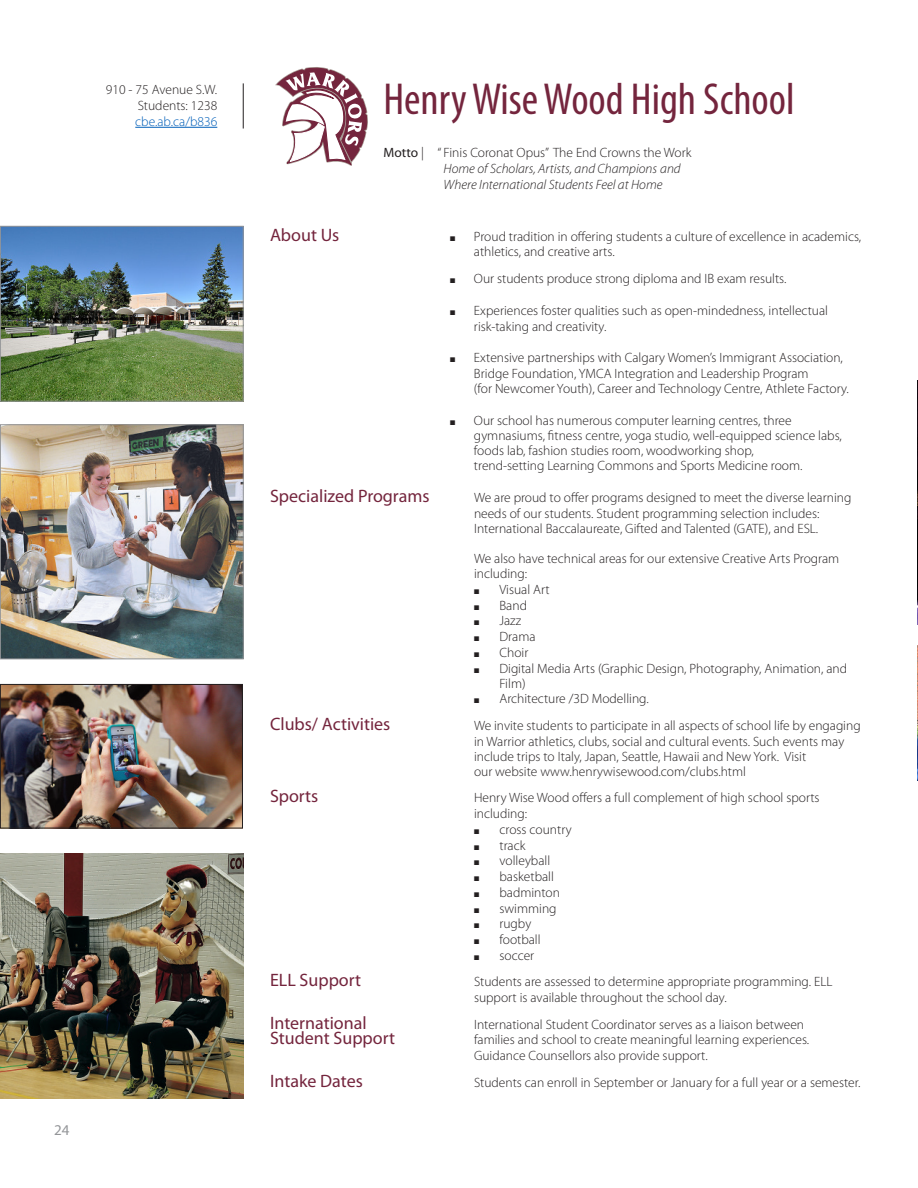
<style>
.page{position:relative;width:918px;height:1188px;background:#fff}
.page>*{position:absolute;margin:0;border:0;box-sizing:border-box;transform-origin:0 0}
.t1{font:condensed 45px "Myriad Pro";color:#74253d}
.t2{font:18px "Myriad Pro";color:#74253d}
.t3{font:15px "Myriad Pro";color:#939598}
.t4{font:300 13.5px/15px "Myriad Pro";color:#231f20}
.t5{font:italic 300 13.5px/15.8px "Myriad Pro";color:#231f20}
.t6{font:300 13.5px "Myriad Pro";color:#005fb9}
.s1{font-weight:400;font-style:normal}
.s2{font-style:normal}
</style>
<div class="page">
<img style="left:2px;top:228px;width:240px;height:172px">
<div style="left:0;top:226px;width:244px;height:176px;border:1px solid #939598"></div>
<img style="left:2px;top:426px;width:240px;height:231px">
<div style="left:0;top:424px;width:244px;height:235px;border:1px solid #939598"></div>
<hr style="left:135px;top:127px;width:82px;height:1px;background:#005fb9">
<svg style="left:275px;top:67px;width:93px;height:99px"></svg>
<hr style="left:243px;top:83px;width:1px;height:46px;background:#231f20">
<img style="left:0;top:854px;width:244px;height:244px">
<img style="left:2px;top:686px;width:239px;height:140px">
<div style="left:0;top:684px;width:243px;height:144px;border:1px solid #231f20"></div>
<img style="left:917px;top:380px;width:1px;height:245px">
<img style="left:917px;top:646px;width:1px;height:135px">
<p class="t4" style="left:106px;top:81px;width:113px;line-height:16.2px;text-align:right">910 - 75 Avenue S.W.<br>Students: 1238</p>
<p class="t6" style="left:135px;top:114px;width:84px">cbe.ab.ca/b836</p>
<p class="t3" style="left:54px;top:1120px;width:17px">24</p>
<h1 class="t1" style="left:384px;top:72px;width:413px">Henry Wise Wood High School</h1>
<p class="t5" style="left:444px;top:145px;width:249px;text-indent:-60px"><span class="s1">Motto</span> <span class="s2">| “ Finis Coronat Opus” The End Crowns the Work<br></span>Home of Scholars, Artists, and Champions and<br>Where International Students Feel at Home</p>
<h2 class="t2" style="left:270px;top:224px;width:71px">About Us</h2>
<p class="t4" style="left:474px;top:229px;width:389px;text-indent:-24px">■ Proud tradition in offering students a culture of excellence in academics, athletics, and creative arts.</p>
<p class="t4" style="left:450px;top:271px;width:338px">■ Our students produce strong diploma and IB exam results.</p>
<p class="t4" style="left:474px;top:303px;width:356px;line-height:15.8px;text-indent:-24px">■ Experiences foster qualities such as open-mindedness, intellectual risk-taking and creativity.</p>
<p class="t4" style="left:474px;top:350px;width:377px;line-height:15.5px;text-indent:-24px">■ Extensive partnerships with Calgary Women’s Immigrant Association,<br>Bridge Foundation, YMCA Integration and Leadership Program<br>(for Newcomer Youth), Career and Technology Centre, Athlete Factory.</p>
<p class="t4" style="left:474px;top:413px;width:369px;text-indent:-24px">■ Our school has numerous computer learning centres, three gymnasiums, fitness centre, yoga studio, well-equipped science labs, foods lab, fashion studies room, woodworking shop,<br>trend-setting Learning Commons and Sports Medicine room.</p>
<h2 class="t2" style="left:270px;top:485px;width:161px">Specialized Programs</h2>
<p class="t4" style="left:474px;top:490px;width:379px;line-height:15.5px">We are proud to offer programs designed to meet the diverse learning needs of our students. Student programming selection includes:<br>International Baccalaureate, Gifted and Talented (GATE), and ESL.</p>
<p class="t4" style="left:474px;top:551px;width:367px">We also have technical areas for our extensive Creative Arts Program including:</p>
<p class="t4" style="left:474px;top:582px;width:77px">■ Visual Art</p>
<p class="t4" style="left:474px;top:598px;width:55px">■ Band</p>
<p class="t4" style="left:474px;top:614px;width:49px">■ Jazz</p>
<p class="t4" style="left:474px;top:629px;width:63px">■ Drama</p>
<p class="t4" style="left:474px;top:645px;width:56px">■ Choir</p>
<p class="t4" style="left:499px;top:661px;width:349px;text-indent:-25px">■ Digital Media Arts (Graphic Design, Photography, Animation, and<br>Film)</p>
<p class="t4" style="left:474px;top:692px;width:176px">■ Architecture /3D Modelling.</p>
<h2 class="t2" style="left:270px;top:713px;width:122px">Clubs/ Activities</h2>
<p class="t4" style="left:474px;top:718px;width:388px">We invite students to participate in all aspects of school life by engaging in Warrior athletics, clubs, social and cultural events. Such events may include trips to Italy, Japan, Seattle, Hawaii and New York. Visit<br>our website www.henrywisewood.com/clubs.html</p>
<h2 class="t2" style="left:270px;top:785px;width:50px">Sports</h2>
<p class="t4" style="left:474px;top:790px;width:347px;line-height:15.8px">Henry Wise Wood offers a full complement of high school sports including:</p>
<p class="t4" style="left:474px;top:822px;width:99px">■ cross country</p>
<p class="t4" style="left:474px;top:838px;width:53px">■ track</p>
<p class="t4" style="left:474px;top:853px;width:78px">■ volleyball</p>
<p class="t4" style="left:474px;top:869px;width:81px">■ basketball</p>
<p class="t4" style="left:474px;top:885px;width:88px">■ badminton</p>
<p class="t4" style="left:474px;top:901px;width:84px">■ swimming</p>
<p class="t4" style="left:474px;top:916px;width:59px">■ rugby</p>
<p class="t4" style="left:474px;top:932px;width:68px">■ football</p>
<p class="t4" style="left:474px;top:948px;width:62px">■ soccer</p>
<h2 class="t2" style="left:270px;top:969px;width:93px">ELL Support</h2>
<p class="t4" style="left:474px;top:974px;width:360px;line-height:15.8px">Students are assessed to determine appropriate programming. ELL support is available throughout the school day.</p>
<h2 class="t2" style="left:270px;top:1011px;width:98px">International</h2>
<p class="t4" style="left:474px;top:1017px;width:332px">International Student Coordinator serves as a liaison between</p>
<h2 class="t2" style="left:270px;top:1027px;width:126px">Student Support</h2>
<p class="t4" style="left:474px;top:1032px;width:337px;line-height:15.8px">families and school to create meaningful learning experiences.<br>Guidance Counsellors also provide support.</p>
<h2 class="t2" style="left:270px;top:1070px;width:94px">Intake Dates</h2>
<p class="t4" style="left:474px;top:1075px;width:388px">Students can enroll in September or January for a full year or a semester.</p>
</div>
